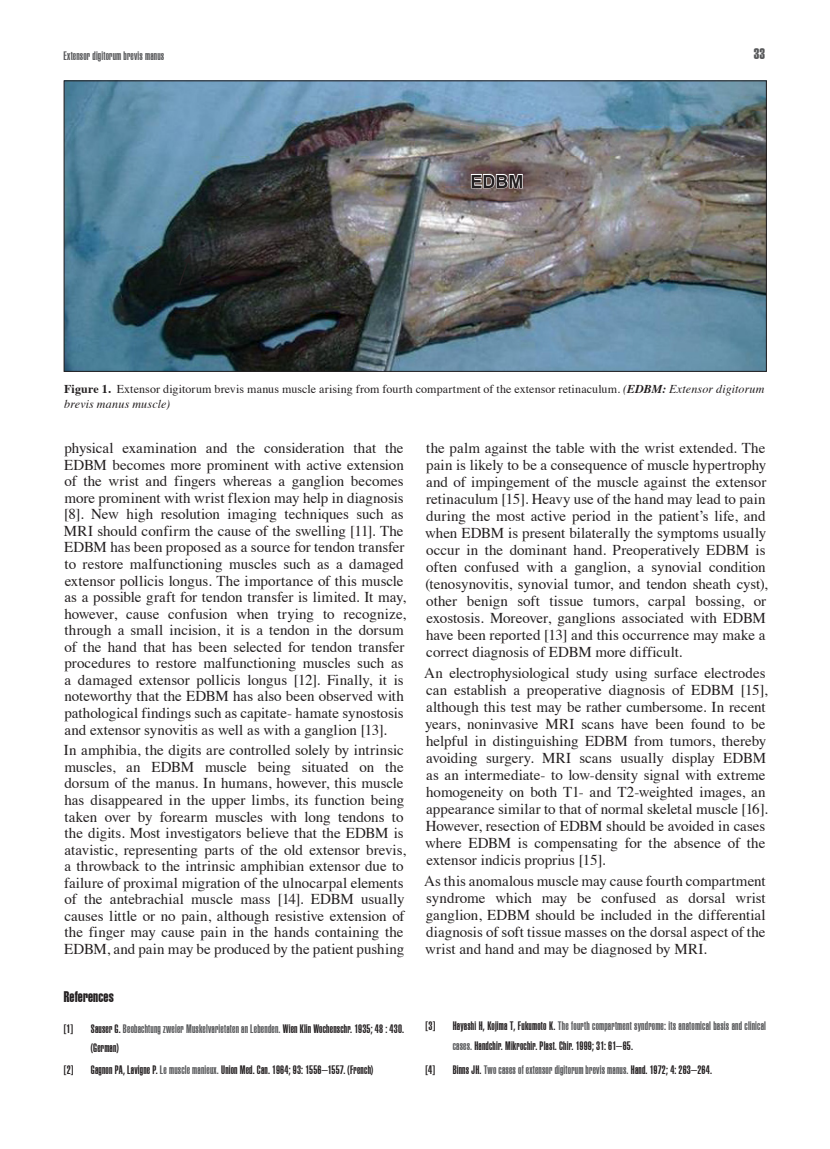
<style>
.page{position:relative;width:830px;height:1149px;background:#fff}
.page>*{position:absolute;margin:0;border:0;box-sizing:border-box;transform-origin:0 0}
.t1{font:700 18px "Arial";color:#231f20}
.t2{font:15px/16.5px "Times";color:#231f20}
.t3{font:15px "Helvetica Compressed Extra";letter-spacing:.01em;color:#231f20}
.t4{font:15px "Helvetica Compressed Extra";color:#57585a}
.References{font:12px/18.3px "Helvetica Compressed Ultra";letter-spacing:.015em;color:#231f20}
.t5{font:12px/14.4px "Times";letter-spacing:.005em;color:#231f20}
.References-2{font:12px "Helvetica Compressed Ultra";letter-spacing:.015em;color:#57585a}
.s1{font-weight:700}
.s2{font-style:italic}
.s3{font-weight:700;font-style:italic}
.s4{color:#57585a}
.s5{color:#231f20}
</style>
<div class="page">
<img style="left:66px;top:83px;width:698px;height:286px">
<svg style="left:470px;top:165px;width:53px;height:24px"></svg>
<svg style="left:177px;top:253px;width:13px;height:34px"></svg>
<p class="References-2" style="left:63px;top:48px;width:102px">Extensor digitorum brevis manus</p>
<p class="t4" style="left:753px;top:44px;width:13px">33</p>
<p class="t1" style="left:470px;top:169px;width:54px">EDBM</p>
<p class="t5" style="left:64px;top:381px;width:701px"><span class="s1">Figure 1.</span> Extensor digitorum brevis manus muscle arising from fourth compartment of the extensor retinaculum. <span class="s2">(</span><span class="s3">EDBM:</span> <span class="s2">Extensor digitorum brevis manus muscle)</span></p>
<p class="t2" style="left:64px;top:438px;width:343px">physical examination and the consideration that the EDBM becomes more prominent with active extension of the wrist and fingers whereas a ganglion becomes more prominent with wrist flexion may help in diagnosis [8]. New high resolution imaging techniques such as MRI should confirm the cause of the swelling [11]. The EDBM has been proposed as a source for tendon transfer to restore malfunctioning muscles such as a damaged extensor pollicis longus. The importance of this muscle as a possible graft for tendon transfer is limited. It may, however, cause confusion when trying to recognize, through a small incision, it is a tendon in the dorsum of the hand that has been selected for tendon transfer procedures to restore malfunctioning muscles such as a damaged extensor pollicis longus [12]. Finally, it is noteworthy that the EDBM has also been observed with pathological findings such as capitate- hamate synostosis and extensor synovitis as well as with a ganglion [13].</p>
<p class="t2" style="left:64px;top:740px;width:343px">In amphibia, the digits are controlled solely by intrinsic muscles, an EDBM muscle being situated on the dorsum of the manus. In humans, however, this muscle has disappeared in the upper limbs, its function being taken over by forearm muscles with long tendons to the digits. Most investigators believe that the EDBM is atavistic, representing parts of the old extensor brevis, a throwback to the intrinsic amphibian extensor due to failure of proximal migration of the ulnocarpal elements of the antebrachial muscle mass [14]. EDBM usually causes little or no pain, although resistive extension of the finger may cause pain in the hands containing the EDBM, and pain may be produced by the patient pushing</p>
<p class="t2" style="left:425px;top:438px;width:344px;line-height:17px">the palm against the table with the wrist extended. The pain is likely to be a consequence of muscle hypertrophy and of impingement of the muscle against the extensor retinaculum [15]. Heavy use of the hand may lead to pain during the most active period in the patient’s life, and when EDBM is present bilaterally the symptoms usually occur in the dominant hand. Preoperatively EDBM is often confused with a ganglion, a synovial condition (tenosynovitis, synovial tumor, and tendon sheath cyst), other benign soft tissue tumors, carpal bossing, or exostosis. Moreover, ganglions associated with EDBM have been reported [13] and this occurrence may make a correct diagnosis of EDBM more difficult.</p>
<p class="t2" style="left:424px;top:663px;width:345px;line-height:17px">An electrophysiological study using surface electrodes can establish a preoperative diagnosis of EDBM [15], although this test may be rather cumbersome. In recent years, noninvasive MRI scans have been found to be helpful in distinguishing EDBM from tumors, thereby avoiding surgery. MRI scans usually display EDBM as an intermediate- to low-density signal with extreme homogeneity on both T1- and T2-weighted images, an appearance similar to that of normal skeletal muscle [16].<br>However, resection of EDBM should be avoided in cases where EDBM is compensating for the absence of the extensor indicis proprius [15].</p>
<p class="t2" style="left:424px;top:871px;width:343px;line-height:17px;text-align:justify">As this anomalous muscle may cause fourth compartment syndrome which may be confused as dorsal wrist ganglion, EDBM should be included in the differential diagnosis of soft tissue masses on the dorsal aspect of the wrist and hand and may be diagnosed by MRI.</p>
<p class="t3" style="left:64px;top:987px;width:51px">References</p>
<p class="References" style="left:64px;top:1019px;width:11px">[1]</p>
<p class="References" style="left:91px;top:1019px;width:315px">Sauser G. <span class="s4">Beobachtung zweier Muskelvarietaten an Lebenden.</span> Wien Klin Wochenschr. 1935; 48 : 430. (German)</p>
<p class="References" style="left:64px;top:1060px;width:11px">[2]</p>
<p class="References" style="left:91px;top:1060px;width:284px">Gagnon PA, Lavigne P. <span class="s4">Le muscle manieux.</span> Union Med. Can. 1964; 93: 1556–1557. (French)</p>
<p class="References" style="left:425px;top:1015px;width:11px">[3]</p>
<p class="References" style="left:452px;top:1015px;width:315px;line-height:20.1px">Hayashi H, Kojima T, Fukumoto K. <span class="s4">The fourth compartment syndrome: its anatomical basis and clinical cases.</span> Handchir. Mikrochir. Plast. Chir. 1999; 31: 61–65.</p>
<p class="References" style="left:425px;top:1060px;width:11px">[4]</p>
<p class="References-2" style="left:452px;top:1062px;width:261px"><span class="s5">Binns JH.</span> Two cases of extensor digitorum brevis manus. <span class="s5">Hand. 1972; 4: 263–264.</span></p>
</div>
